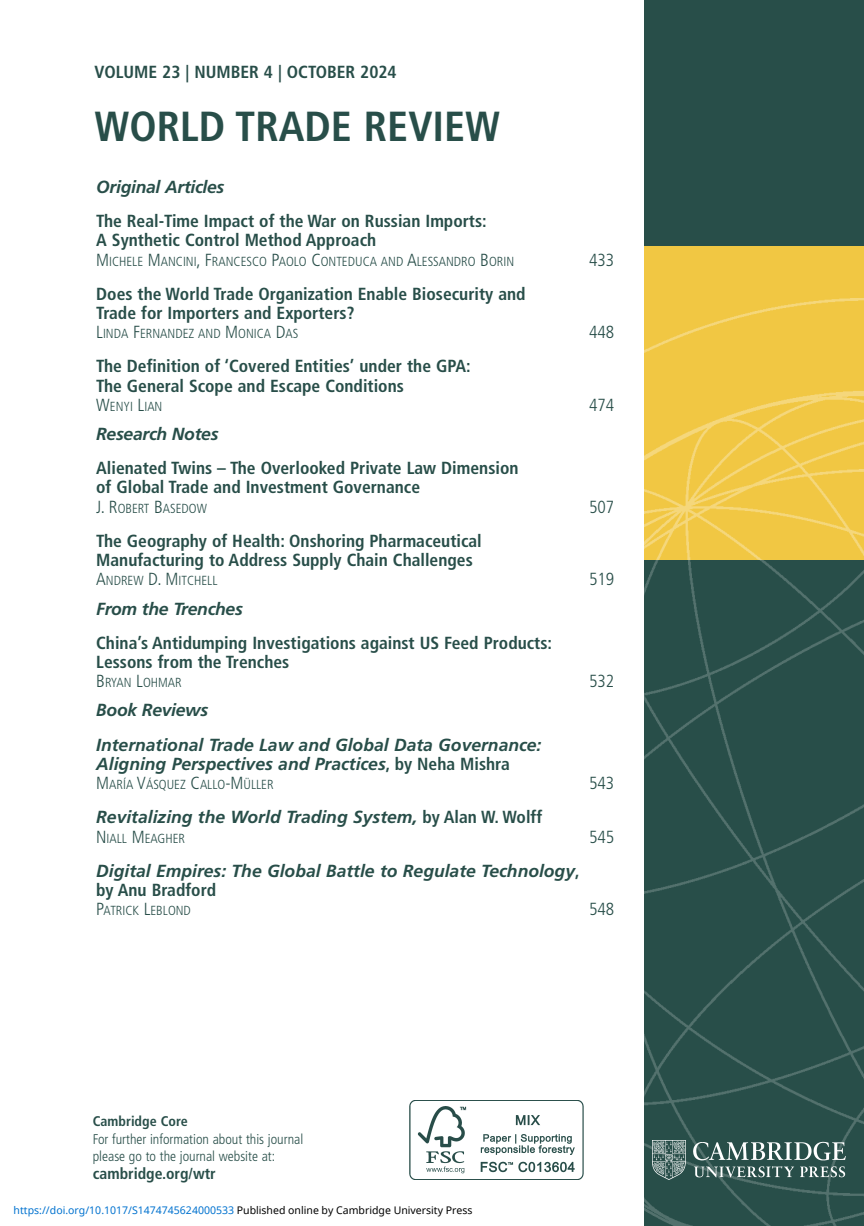
<style>
.page{position:relative;width:864px;height:1226px;background:#fff}
.page>*{position:absolute;margin:0;border:0;box-sizing:border-box;transform-origin:0 0}
.t1{font:700 condensed 42px "Frutiger";color:#284e49}
.t2{font:700 condensed 17.5px/19.2px "Frutiger";color:#284e49}
.t3{font:italic 700 17.5px/34.1px "Frutiger";color:#284e49}
.t4{font:300 condensed 17.5px "Frutiger";color:#284e49}
.t5{font:700 condensed 15.75px "Frutiger";color:#284e49}
.t6{font:300 condensed 14px/17.5px "Frutiger";color:#284e49}
.t7{font:700 condensed 14px "Frutiger";color:#284e49}
.t8{font:300 condensed 13.12px "Frutiger";color:#284e49}
.t9{font:10.5px "Noto Sans";color:#0172cf}
.s1{font-size:17.5px}
.s2{font-style:normal;font-stretch:condensed}
.s3{color:#000}
</style>
<div class="page">
<div style="left:643px;top:0;width:220px;height:1225px;background:#284e49"></div>
<div style="left:643px;top:247px;width:220px;height:313px;background:#f1c743"></div>
<img style="left:643px;top:258px;width:220px;height:966px">
<img style="left:651px;top:1140px;width:194px;height:39px">
<img style="left:409px;top:1100px;width:174px;height:79px">
<p class="t2" style="left:94px;top:64px;width:303px">VOLUME 23 | NUMBER 4 | OCTOBER 2024</p>
<h1 class="t1" style="left:94px;top:109px;width:407px">WORLD TRADE REVIEW</h1>
<p class="t3" style="left:96px;top:171px;width:130px">Original Articles</p>
<p class="t2" style="left:96px;top:213px;width:392px">The Real-Time Impact of the War on Russian Imports:<br>A Synthetic Control Method Approach</p>
<p class="t8" style="left:96px;top:256px;width:419px"><span class="s1">M</span>ICHELE <span class="s1">M</span>ANCINI<span class="s1">, F</span>RANCESCO <span class="s1">P</span>AOLO <span class="s1">C</span>ONTEDUCA AND <span class="s1">A</span>LESSANDRO <span class="s1">B</span>ORIN</p>
<p class="t4" style="left:588px;top:252px;width:27px">433</p>
<p class="t2" style="left:96px;top:285px;width:430px">Does the World Trade Organization Enable Biosecurity and<br>Trade for Importers and Exporters?</p>
<p class="t8" style="left:96px;top:328px;width:203px"><span class="s1">L</span>INDA <span class="s1">F</span>ERNANDEZ AND <span class="s1">M</span>ONICA <span class="s1">D</span>AS</p>
<p class="t4" style="left:588px;top:325px;width:27px">448</p>
<p class="t2" style="left:96px;top:358px;width:376px">The Definition of ‘Covered Entities’ under the GPA:<br>The General Scope and Escape Conditions</p>
<p class="t8" style="left:96px;top:401px;width:68px"><span class="s1">W</span>ENYI <span class="s1">L</span>IAN</p>
<p class="t4" style="left:588px;top:398px;width:27px">474</p>
<p class="t3" style="left:96px;top:418px;width:124px">Research Notes</p>
<p class="t2" style="left:96px;top:460px;width:423px">Alienated Twins – The Overlooked Private Law Dimension of Global Trade and Investment Governance</p>
<p class="t8" style="left:96px;top:503px;width:112px"><span class="s1">J. R</span>OBERT <span class="s1">B</span>ASEDOW</p>
<p class="t4" style="left:588px;top:499px;width:27px">507</p>
<p class="t2" style="left:96px;top:532px;width:387px">The Geography of Health: Onshoring Pharmaceutical<br>Manufacturing to Address Supply Chain Challenges</p>
<p class="t8" style="left:96px;top:575px;width:123px"><span class="s1">A</span>NDREW <span class="s1">D. M</span>ITCHELL</p>
<p class="t4" style="left:588px;top:572px;width:27px">519</p>
<p class="t3" style="left:96px;top:592px;width:148px">From the Trenches</p>
<p class="t2" style="left:96px;top:634px;width:457px">China’s Antidumping Investigations against US Feed Products:<br>Lessons from the Trenches</p>
<p class="t8" style="left:96px;top:677px;width:87px"><span class="s1">B</span>RYAN <span class="s1">L</span>OHMAR</p>
<p class="t4" style="left:588px;top:674px;width:27px">532</p>
<p class="t3" style="left:96px;top:694px;width:446px">Book Reviews<br>International Trade Law and Global Data Governance:</p>
<p class="t3" style="left:96px;top:748px;width:415px">Aligning Perspectives and Practices<span class="s2">, by Neha Mishra</span></p>
<p class="t8" style="left:96px;top:779px;width:179px"><span class="s1">M</span>ARÍA <span class="s1">V</span>ÁSQUEZ <span class="s1">C</span>ALLO<span class="s1">-M</span>ÜLLER</p>
<p class="t4" style="left:588px;top:776px;width:27px">543</p>
<p class="t3" style="left:96px;top:801px;width:447px">Revitalizing the World Trading System, <span class="s2">by Alan W. Wolff</span></p>
<p class="t8" style="left:96px;top:832px;width:90px"><span class="s1">N</span>IALL <span class="s1">M</span>EAGHER</p>
<p class="t4" style="left:588px;top:829px;width:27px">545</p>
<p class="t3" style="left:96px;top:862px;width:484px;line-height:19.2px">Digital Empires: The Global Battle to Regulate Technology<span class="s2">, by Anu Bradford</span></p>
<p class="t8" style="left:96px;top:905px;width:96px"><span class="s1">P</span>ATRICK <span class="s1">L</span>EBLOND</p>
<p class="t4" style="left:588px;top:902px;width:27px">548</p>
<p class="t7" style="left:93px;top:1115px;width:97px">Cambridge Core</p>
<p class="t6" style="left:93px;top:1131px;width:212px">For further information about this journal please go to the journal website at:</p>
<p class="t5" style="left:93px;top:1166px;width:124px">cambridge.org/wtr</p>
<p class="t9" style="left:14px;top:1202px;width:460px">https://doi.org/10.1017/S1474745624000533 <span class="s3">Published online by Cambridge University Press</span></p>
</div>
